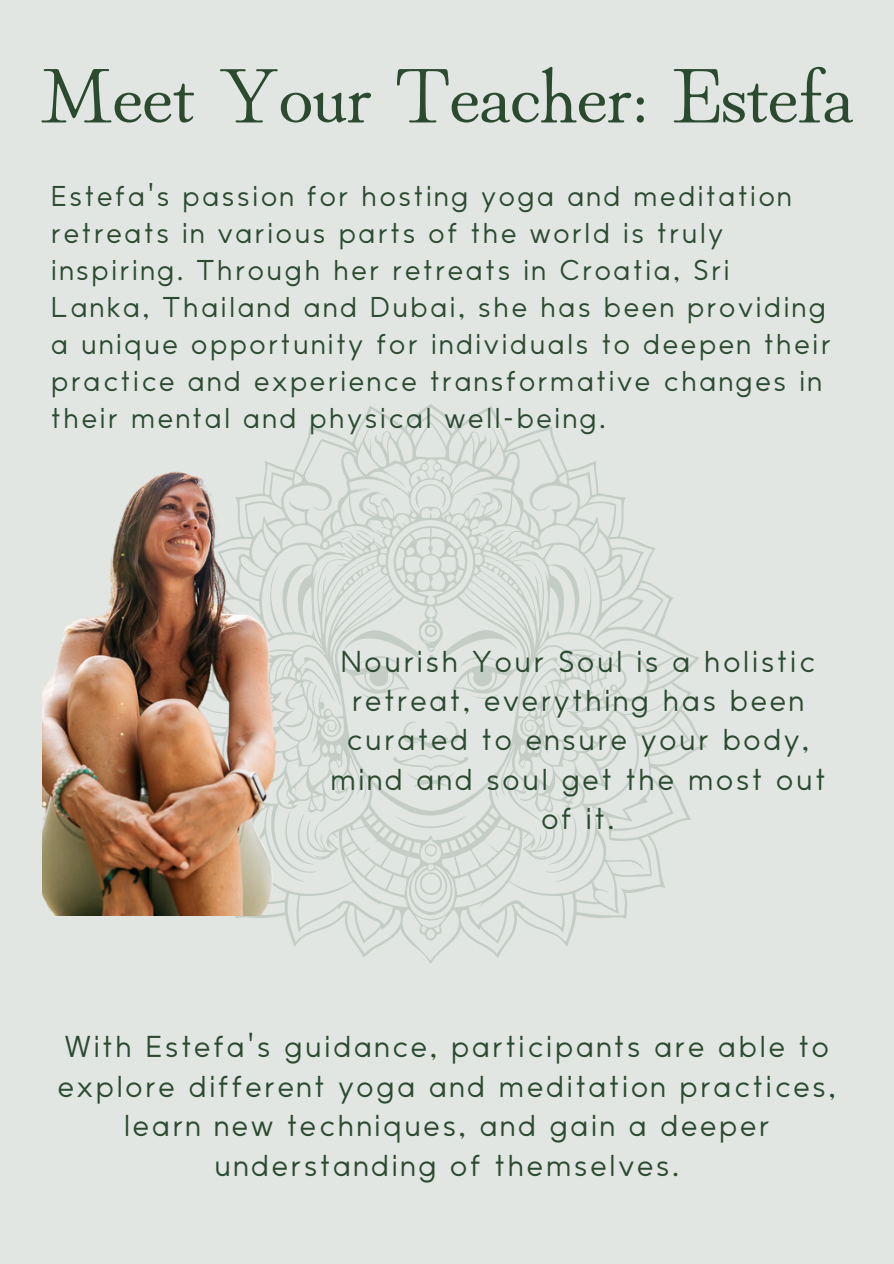
<style>
.page{position:relative;width:894px;height:1264px;background:#fff}
.page>*{position:absolute;margin:0;border:0;box-sizing:border-box;transform-origin:0 0}
.t1{font:78.6px "Hina Mincho";color:#2b4a2f}
.t2{font:28.5px/39.3px "Makinas 4 Flat";letter-spacing:.1em;color:#2b4a2f;text-align:center}
.t3{font:27px/37.2px "Makinas 4 Flat";letter-spacing:.1em;color:#2b4a2f}
</style>
<div class="page">
<div style="left:0;top:0;width:893px;height:1263px;background:#e1e6e2"></div>
<svg style="left:154px;top:404px;width:552px;height:559px"></svg>
<img style="left:42px;top:452px;width:460px;height:463px">
<p class="t1" style="left:40px;top:31px;width:815px">Meet Your Teacher: Estefa</p>
<h1 class="t3" style="left:51px;top:177px;width:780px">Estefa's passion for hosting yoga and meditation retreats in various parts of the world is truly inspiring. Through her retreats in Croatia, Sri Lanka, Thailand and Dubai, she has been providing a unique opportunity for individuals to deepen their practice and experience transformative changes in their mental and physical well-being.</h1>
<p class="t2" style="left:330px;top:641px;width:496px">Nourish Your Soul is a holistic retreat, everything has been curated to ensure your body, mind and soul get the most out of it.</p>
<p class="t2" style="left:58px;top:1026px;width:779px">With Estefa's guidance, participants are able to explore different yoga and meditation practices, learn new techniques, and gain a deeper understanding of themselves.</p>
</div>
